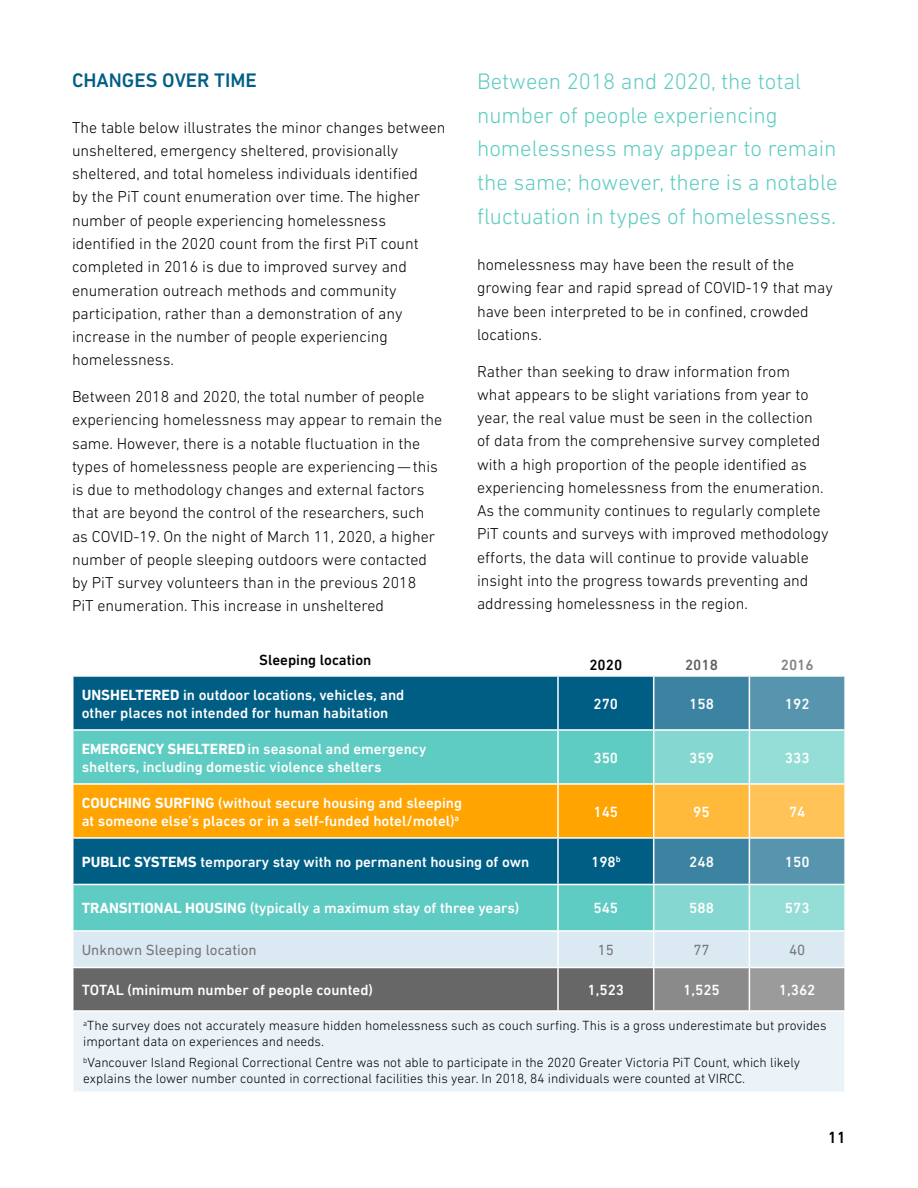
<style>
.page{position:relative;width:918px;height:1188px;background:#fff}
.page>*{position:absolute;margin:0;border:0;box-sizing:border-box;transform-origin:0 0}
.t1{font:300 22.8px/33.6px "DIN Next LT Pro";color:#5fccc3}
.t2{font:500 19.95px "DIN Next LT Pro";color:#005e85}
.t3{font:500 16.5px "DIN Next LT Pro";color:#000}
.t4{font:300 16.05px/23.2px "DIN Next LT Pro";color:#000}
.t5{font:500 15px/18px "DIN Next LT Pro";color:#fff}
.t6{font:15px "DIN Next LT Pro";color:#757779}
.t7{font:500 15px "DIN Next LT Pro";color:#000}
.t8{font:500 15px "DIN Next LT Pro";color:#5f6062}
.t9{font:500 15px "DIN Next LT Pro";color:#808285}
.t10{font:300 13.5px/16.2px "DIN Next LT Pro";color:#000}
.s1{font-weight:700}
</style>
<div class="page">
<svg style="left:74px;top:677px;width:770px;height:333px;background:#74a292"></svg>
<div style="left:654px;top:968px;width:95px;height:43px;background:#8a8a8a"></div>
<div style="left:749px;top:968px;width:96px;height:43px;background:#9b9b9b"></div>
<div style="left:73px;top:1011px;width:772px;height:81px;background:#ebf3f8"></div>
<hr style="left:557px;top:968px;width:2px;height:42px;background:#fff">
<hr style="left:653px;top:968px;width:1px;height:42px;background:#fff">
<hr style="left:749px;top:968px;width:1px;height:42px;background:#fff">
<hr style="left:844px;top:968px;width:2px;height:42px;background:#fff">
<hr style="left:557px;top:677px;width:2px;height:52px;background:#fff">
<hr style="left:653px;top:677px;width:1px;height:52px;background:#fff">
<hr style="left:749px;top:677px;width:1px;height:52px;background:#fff">
<hr style="left:72px;top:729px;width:486px;height:2px;background:#fff">
<hr style="left:558px;top:729px;width:96px;height:2px;background:#fff">
<hr style="left:557px;top:731px;width:2px;height:52px;background:#fff">
<hr style="left:654px;top:729px;width:95px;height:2px;background:#fff">
<hr style="left:653px;top:731px;width:1px;height:52px;background:#fff">
<hr style="left:749px;top:729px;width:97px;height:2px;background:#fff">
<hr style="left:749px;top:731px;width:1px;height:52px;background:#fff">
<hr style="left:72px;top:783px;width:486px;height:2px;background:#fff">
<hr style="left:558px;top:783px;width:96px;height:2px;background:#fff">
<hr style="left:557px;top:785px;width:2px;height:52px;background:#fff">
<hr style="left:654px;top:783px;width:95px;height:2px;background:#fff">
<hr style="left:653px;top:785px;width:1px;height:52px;background:#fff">
<hr style="left:749px;top:783px;width:97px;height:2px;background:#fff">
<hr style="left:749px;top:785px;width:1px;height:52px;background:#fff">
<hr style="left:72px;top:837px;width:486px;height:2px;background:#fff">
<hr style="left:558px;top:837px;width:96px;height:2px;background:#fff">
<hr style="left:557px;top:839px;width:2px;height:45px;background:#fff">
<hr style="left:654px;top:837px;width:95px;height:2px;background:#fff">
<hr style="left:653px;top:839px;width:1px;height:45px;background:#fff">
<hr style="left:749px;top:837px;width:97px;height:2px;background:#fff">
<hr style="left:749px;top:839px;width:1px;height:45px;background:#fff">
<hr style="left:72px;top:884px;width:486px;height:1px;background:#fff">
<hr style="left:558px;top:884px;width:96px;height:1px;background:#fff">
<hr style="left:557px;top:885px;width:2px;height:45px;background:#fff">
<hr style="left:654px;top:884px;width:95px;height:1px;background:#fff">
<hr style="left:653px;top:885px;width:1px;height:45px;background:#fff">
<hr style="left:749px;top:884px;width:97px;height:1px;background:#fff">
<hr style="left:749px;top:885px;width:1px;height:45px;background:#fff">
<hr style="left:72px;top:930px;width:486px;height:2px;background:#fff">
<hr style="left:72px;top:967px;width:486px;height:1px;background:#fff">
<hr style="left:558px;top:930px;width:96px;height:2px;background:#fff">
<hr style="left:557px;top:932px;width:2px;height:35px;background:#fff">
<hr style="left:558px;top:967px;width:96px;height:1px;background:#fff">
<hr style="left:654px;top:930px;width:95px;height:2px;background:#fff">
<hr style="left:653px;top:932px;width:1px;height:35px;background:#fff">
<hr style="left:654px;top:967px;width:95px;height:1px;background:#fff">
<hr style="left:72px;top:1010px;width:486px;height:2px;background:#fff">
<hr style="left:72px;top:1012px;width:2px;height:79px;background:#fff">
<hr style="left:558px;top:1010px;width:96px;height:2px;background:#fff">
<hr style="left:654px;top:1010px;width:95px;height:2px;background:#fff">
<hr style="left:749px;top:1010px;width:97px;height:2px;background:#fff">
<hr style="left:844px;top:1012px;width:2px;height:79px;background:#fff">
<hr style="left:72px;top:1091px;width:486px;height:2px;background:#fff">
<hr style="left:558px;top:1091px;width:96px;height:2px;background:#fff">
<hr style="left:654px;top:1091px;width:95px;height:2px;background:#fff">
<hr style="left:749px;top:1091px;width:97px;height:2px;background:#fff">
<hr style="left:749px;top:930px;width:97px;height:2px;background:#fff">
<hr style="left:749px;top:932px;width:1px;height:35px;background:#fff">
<hr style="left:749px;top:967px;width:97px;height:1px;background:#fff">
<p class="t2" style="left:72px;top:69px;width:186px">CHANGES OVER TIME</p>
<p class="t4" style="left:72px;top:115px;width:375px">The table below illustrates the minor changes between unsheltered, emergency sheltered, provisionally sheltered, and total homeless individuals identified<br>by the PiT count enumeration over time. The higher number of people experiencing homelessness identified in the 2020 count from the first PiT count completed in 2016 is due to improved survey and enumeration outreach methods and community participation, rather than a demonstration of any increase in the number of people experiencing homelessness.</p>
<p class="t4" style="left:72px;top:385px;width:372px">Between 2018 and 2020, the total number of people experiencing homelessness may appear to remain the same. However, there is a notable fluctuation in the types of homelessness people are experiencing—this is due to methodology changes and external factors that are beyond the control of the researchers, such as COVID-19. On the night of March 11, 2020, a higher number of people sleeping outdoors were contacted by PiT survey volunteers than in the previous 2018<br>PiT enumeration. This increase in unsheltered</p>
<h1 class="t1" style="left:477px;top:64px;width:362px">Between 2018 and 2020, the total number of people experiencing homelessness may appear to remain the same; however, there is a notable fluctuation in types of homelessness.</h1>
<p class="t4" style="left:477px;top:253px;width:357px">homelessness may have been the result of the growing fear and rapid spread of COVID-19 that may have been interpreted to be in confined, crowded locations.</p>
<p class="t4" style="left:477px;top:359px;width:353px">Rather than seeking to draw information from<br>what appears to be slight variations from year to year, the real value must be seen in the collection of data from the comprehensive survey completed with a high proportion of the people identified as experiencing homelessness from the enumeration.<br>As the community continues to regularly complete PiT counts and surveys with improved methodology efforts, the data will continue to provide valuable insight into the progress towards preventing and addressing homelessness in the region.</p>
<p class="t7" style="left:259px;top:651px;width:114px">Sleeping location</p>
<p class="t7" style="left:589px;top:656px;width:34px">2020</p>
<p class="t8" style="left:685px;top:656px;width:34px">2018</p>
<p class="t9" style="left:781px;top:656px;width:34px">2016</p>
<p class="t5" style="left:82px;top:685px;width:324px"><span class="s1">UNSHELTERED</span> in outdoor locations, vehicles, and other places not intended for human habitation</p>
<p class="t5" style="left:593px;top:694px;width:26px">270</p>
<p class="t5" style="left:689px;top:694px;width:26px">158</p>
<p class="t5" style="left:785px;top:694px;width:26px">192</p>
<p class="t5" style="left:82px;top:739px;width:346px"><span class="s1">EMERGENCY SHELTERED</span>in seasonal and emergency shelters, including domestic violence shelters</p>
<p class="t5" style="left:593px;top:748px;width:26px">350</p>
<p class="t5" style="left:689px;top:748px;width:26px">359</p>
<p class="t5" style="left:785px;top:748px;width:26px">333</p>
<p class="t5" style="left:82px;top:793px;width:382px"><span class="s1">COUCHING SURFING</span> (without secure housing and sleeping at someone else’s places or in a self-funded hotel/motel)<sup>a</sup></p>
<p class="t5" style="left:593px;top:802px;width:26px">145</p>
<p class="t5" style="left:693px;top:802px;width:18px">95</p>
<p class="t5" style="left:789px;top:802px;width:18px">74</p>
<p class="t5" style="left:82px;top:853px;width:449px"><span class="s1">PUBLIC SYSTEMS</span> temporary stay with no permanent housing of own</p>
<p class="t5" style="left:591px;top:853px;width:31px">198<sup>b</sup></p>
<p class="t5" style="left:689px;top:853px;width:26px">248</p>
<p class="t5" style="left:785px;top:853px;width:26px">150</p>
<p class="t5" style="left:82px;top:899px;width:439px"><span class="s1">TRANSITIONAL HOUSING</span> (typically a maximum stay of three years)</p>
<p class="t5" style="left:593px;top:899px;width:26px">545</p>
<p class="t5" style="left:689px;top:899px;width:26px">588</p>
<p class="t5" style="left:785px;top:899px;width:26px">573</p>
<p class="t6" style="left:82px;top:941px;width:176px">Unknown Sleeping location</p>
<p class="t6" style="left:598px;top:941px;width:18px">15</p>
<p class="t6" style="left:693px;top:941px;width:18px">77</p>
<p class="t6" style="left:789px;top:941px;width:18px">40</p>
<p class="t5" style="left:82px;top:981px;width:293px">TOTAL (minimum number of people counted)</p>
<p class="t5" style="left:588px;top:981px;width:38px">1,523</p>
<p class="t5" style="left:683px;top:981px;width:38px">1,525</p>
<p class="t5" style="left:779px;top:981px;width:38px">1,362</p>
<p class="t10" style="left:83px;top:1017px;width:745px"><sup>a</sup>The survey does not accurately measure hidden homelessness such as couch surfing. This is a gross underestimate but provides important data on experiences and needs.</p>
<p class="t10" style="left:83px;top:1054px;width:718px"><sup>b</sup>Vancouver Island Regional Correctional Centre was not able to participate in the 2020 Greater Victoria PiT Count, which likely explains the lower number counted in correctional facilities this year. In 2018, 84 individuals were counted at VIRCC.</p>
<p class="t3" style="left:828px;top:1128px;width:20px">11</p>
</div>
